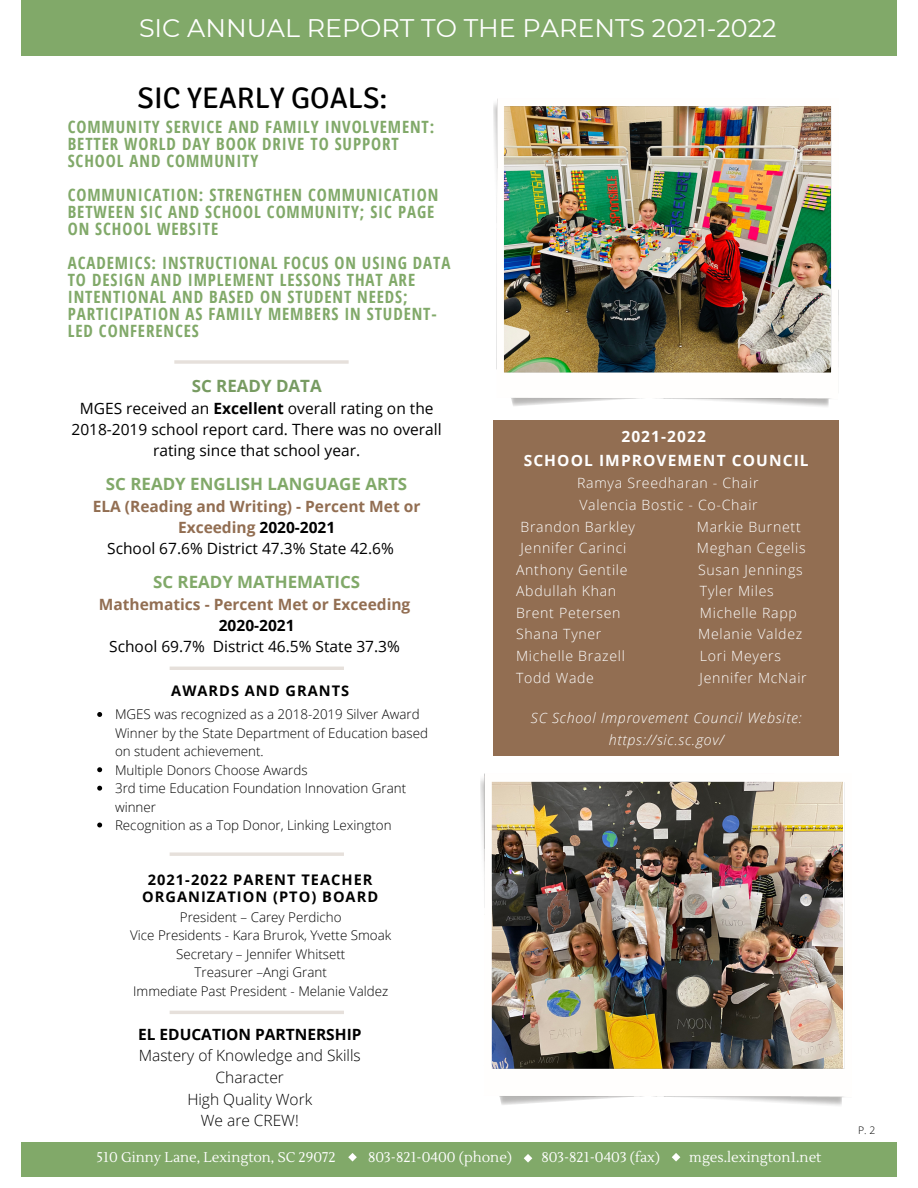
<style>
.page{position:relative;width:918px;height:1188px;background:#fff}
.page>*{position:absolute;margin:0;border:0;box-sizing:border-box;transform-origin:0 0}
.t1{font:29.7px "Signika";color:#000}
.t2{font:25.35px "Montserrat";color:#fff}
.t3{font:700 16.95px/17px "Open Sans Condensed";letter-spacing:.055em;color:#81a969}
.t4{font:700 16.95px "Open Sans";color:#81a969}
.t5{font:700 16.95px "Open Sans";color:#779b61}
.t6{font:15.45px/21.1px "Open Sans";color:#000;text-align:center}
.t7{font:700 15.45px/21.1px "Open Sans";color:#926e52;text-align:center}
.t8{font:300 15.45px "Open Sans";color:#000}
.t9{font:700 15.45px "Open Sans";letter-spacing:.07em;color:#fff}
.t10{font:700 15.45px "Open Sans";color:#000}
.t11{font:700 14.55px/17.2px "Open Sans";letter-spacing:.07em;color:#000;text-align:center}
.t12{font:italic 300 14.25px/22.5px "Open Sans";letter-spacing:.05em;color:#fff;text-align:center}
.t13{font:300 14.1px "Open Sans";letter-spacing:.05em;color:#fff}
.t14{font:14.1px "Lustria";color:#fff}
.t15{font:300 13.35px/18.5px "Open Sans";color:#000}
.t16{font:300 10.35px "Open Sans";color:#000}
.s1{font-weight:700}
.s2{color:#000}
</style>
<div class="page">
<div style="left:21px;top:0;width:876px;height:56px;background:#81a969"></div>
<div style="left:494px;top:420px;width:345px;height:335px;background:#926e52"></div>
<svg style="left:97px;top:712px;width:5px;height:5px"></svg>
<svg style="left:97px;top:767px;width:5px;height:5px"></svg>
<svg style="left:97px;top:786px;width:5px;height:5px"></svg>
<svg style="left:97px;top:823px;width:5px;height:4px"></svg>
<svg style="left:170px;top:852px;width:174px;height:4px"></svg>
<svg style="left:170px;top:1011px;width:174px;height:3px"></svg>
<svg style="left:170px;top:667px;width:174px;height:3px"></svg>
<div style="left:21px;top:1142px;width:876px;height:35px;background:#81a969"></div>
<svg style="left:348px;top:1153px;width:9px;height:8px"></svg>
<svg style="left:524px;top:1154px;width:8px;height:8px"></svg>
<svg style="left:672px;top:1153px;width:8px;height:8px"></svg>
<svg style="left:174px;top:360px;width:175px;height:4px"></svg>
<img style="left:481px;top:773px;width:364px;height:333px">
<img style="left:494px;top:99px;width:345px;height:308px">
<p class="t2" style="left:139px;top:12px;width:639px">SIC ANNUAL REPORT TO THE PARENTS 2021-2022</p>
<p class="t1" style="left:138px;top:80px;width:251px">SIC YEARLY GOALS:</p>
<p class="t3" style="left:68px;top:118px;width:368px">COMMUNITY SERVICE AND FAMILY INVOLVEMENT:<br>BETTER WORLD DAY BOOK DRIVE TO SUPPORT<br>SCHOOL AND COMMUNITY</p>
<p class="t3" style="left:68px;top:186px;width:372px">COMMUNICATION: STRENGTHEN COMMUNICATION<br>BETWEEN SIC AND SCHOOL COMMUNITY; SIC PAGE<br>ON SCHOOL WEBSITE</p>
<p class="t3" style="left:68px;top:254px;width:384px">ACADEMICS: INSTRUCTIONAL FOCUS ON USING DATA TO DESIGN AND IMPLEMENT LESSONS THAT ARE INTENTIONAL AND BASED ON STUDENT NEEDS; PARTICIPATION AS FAMILY MEMBERS IN STUDENT-LED CONFERENCES</p>
<p class="t5" style="left:192px;top:374px;width:131px">SC READY DATA</p>
<p class="t6" style="left:71px;top:397px;width:372px">MGES received an <span class="s1">Excellent</span> overall rating on the<br>2018-2019 school report card. There was no overall rating since that school year.</p>
<p class="t4" style="left:106px;top:472px;width:303px">SC READY ENGLISH LANGUAGE ARTS</p>
<p class="t7" style="left:93px;top:495px;width:329px">ELA (Reading and Writing) - Percent Met or<br>Exceeding <span class="s2">2020-2021</span></p>
<p class="t6" style="left:107px;top:538px;width:288px">School 67.6% District 47.3% State 42.6%</p>
<p class="t4" style="left:153px;top:570px;width:209px">SC READY MATHEMATICS</p>
<p class="t7" style="left:99px;top:594px;width:313px">Mathematics - Percent Met or Exceeding</p>
<p class="t10" style="left:219px;top:615px;width:77px">2020-2021</p>
<p class="t6" style="left:109px;top:636px;width:292px">School 69.7% District 46.5% State 37.3%</p>
<p class="t11" style="left:171px;top:682px;width:179px">AWARDS AND GRANTS</p>
<p class="t15" style="left:115px;top:705px;width:315px">MGES was recognized as a 2018-2019 Silver Award<br>Winner by the State Department of Education based on student achievement.</p>
<p class="t15" style="left:115px;top:760px;width:194px">Multiple Donors Choose Awards</p>
<p class="t15" style="left:115px;top:779px;width:293px">3rd time Education Foundation Innovation Grant winner</p>
<p class="t15" style="left:115px;top:816px;width:278px">Recognition as a Top Donor, Linking Lexington</p>
<p class="t11" style="left:142px;top:871px;width:237px">2021-2022 PARENT TEACHER<br>ORGANIZATION (PTO) BOARD</p>
<p class="t15" style="left:180px;top:908px;width:163px">President – Carey Perdicho</p>
<p class="t15" style="left:130px;top:926px;width:263px">Vice Presidents - Kara Brurok, Yvette Smoak</p>
<p class="t15" style="left:176px;top:944px;width:171px">Secretary – Jennifer Whitsett</p>
<p class="t15" style="left:195px;top:963px;width:134px">Treasurer –Angi Grant</p>
<p class="t15" style="left:133px;top:981px;width:257px">Immediate Past President - Melanie Valdez</p>
<p class="t10" style="left:138px;top:1023px;width:225px">EL EDUCATION PARTNERSHIP</p>
<p class="t8" style="left:139px;top:1045px;width:224px">Mastery of Knowledge and Skills</p>
<p class="t8" style="left:216px;top:1066px;width:70px">Character</p>
<p class="t8" style="left:187px;top:1088px;width:126px">High Quality Work</p>
<p class="t8" style="left:201px;top:1110px;width:100px">We are CREW!</p>
<p class="t9" style="left:621px;top:425px;width:86px">2021-2022</p>
<p class="t9" style="left:524px;top:449px;width:286px">SCHOOL IMPROVEMENT COUNCIL</p>
<p class="t13" style="left:577px;top:473px;width:183px">Ramya Sreedharan - Chair</p>
<p class="t13" style="left:579px;top:495px;width:180px">Valencia Bostic - Co-Chair</p>
<p class="t13" style="left:520px;top:517px;width:116px">Brandon Barkley</p>
<p class="t13" style="left:697px;top:517px;width:105px">Markie Burnett</p>
<p class="t13" style="left:520px;top:538px;width:107px">Jennifer Carinci</p>
<p class="t13" style="left:697px;top:538px;width:110px">Meghan Cegelis</p>
<p class="t13" style="left:516px;top:560px;width:113px">Anthony Gentile</p>
<p class="t13" style="left:698px;top:560px;width:106px">Susan Jennings</p>
<p class="t13" style="left:516px;top:581px;width:102px">Abdullah Khan</p>
<p class="t13" style="left:700px;top:581px;width:75px">Tyler Miles</p>
<p class="t13" style="left:516px;top:603px;width:106px">Brent Petersen</p>
<p class="t13" style="left:700px;top:603px;width:98px">Michelle Rapp</p>
<p class="t13" style="left:516px;top:624px;width:87px">Shana Tyner</p>
<p class="t13" style="left:698px;top:624px;width:106px">Melanie Valdez</p>
<p class="t13" style="left:516px;top:646px;width:110px">Michelle Brazell</p>
<p class="t13" style="left:700px;top:646px;width:83px">Lori Meyers</p>
<p class="t13" style="left:516px;top:668px;width:79px">Todd Wade</p>
<p class="t13" style="left:700px;top:668px;width:109px">Jennifer McNair</p>
<p class="t12" style="left:531px;top:706px;width:272px">SC School Improvement Council Website: https://sic.sc.gov/</p>
<p class="t14" style="left:97px;top:1149px;width:241px">510 Ginny Lane, Lexington, SC 29072</p>
<p class="t14" style="left:368px;top:1149px;width:146px">803-821-0400 (phone)</p>
<p class="t14" style="left:541px;top:1149px;width:120px">803-821-0403 (fax)</p>
<p class="t14" style="left:689px;top:1149px;width:134px">mges.lexington1.net</p>
<p class="t16" style="left:858px;top:1123px;width:19px">P. 2</p>
</div>
